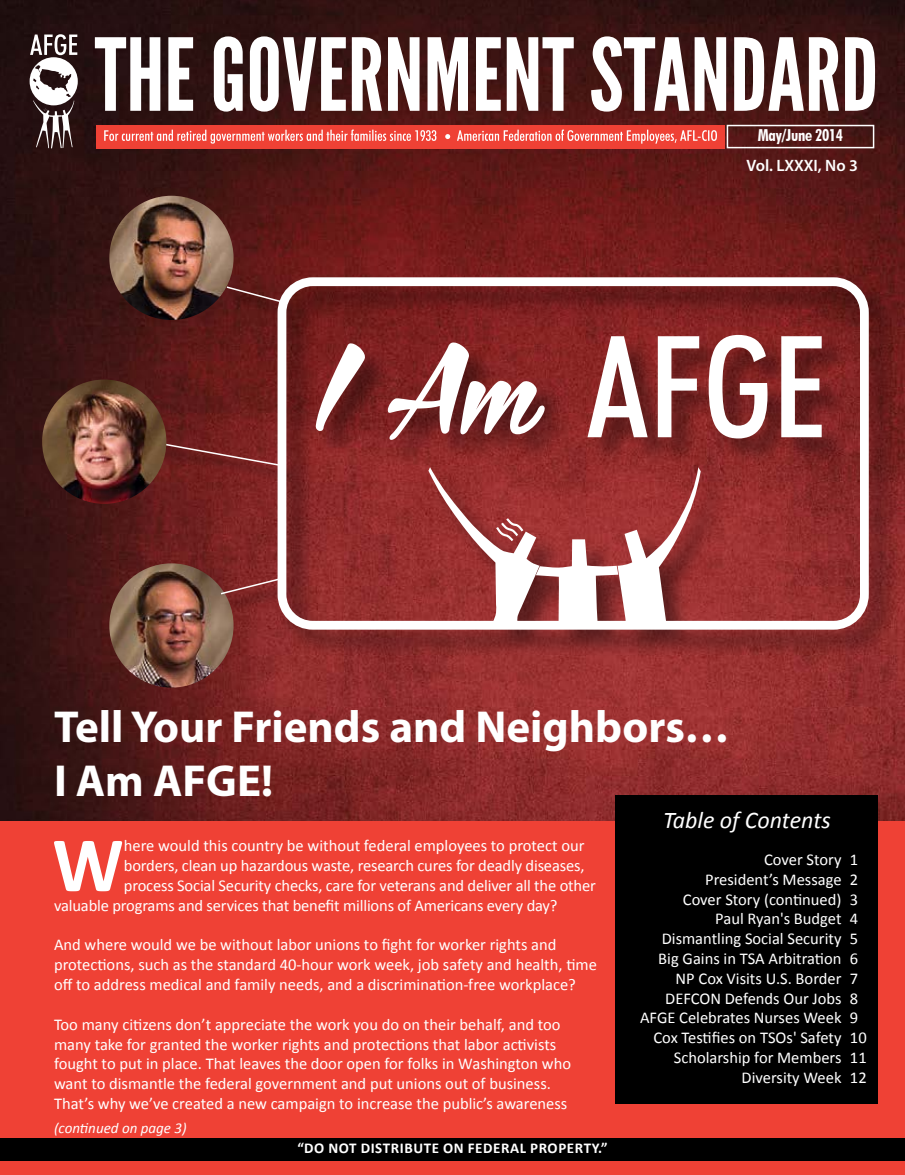
<style>
.page{position:relative;width:905px;height:1175px;background:#fff}
.page>*{position:absolute;margin:0;border:0;box-sizing:border-box;transform-origin:0 0}
.t1{font:700 78.9px "Calibri";color:#fff}
.t2{font:700 45px/54px "Myriad Pro";color:#fff}
.t3{font:italic 24px "Calibri";color:#fff}
.t4{font:16.5px/19.8px "Calibri";color:#fff}
.t5{font:600 16.5px "Myriad Pro";color:#fff}
.t6{font:700 condensed 16.5px "Futura BT";letter-spacing:-.02em;color:#fff}
.t7{font:700 15px "Calibri";letter-spacing:.04em;color:#fff}
.t8{font:italic 15px "Calibri";color:#fff}
</style>
<div class="page">
<img style="left:0;top:0;width:904px;height:822px">
<div style="left:0;top:822px;width:904px;height:352px;background:#ef4135"></div>
<div style="left:726px;top:125px;width:148px;height:23px;border:2px solid #fff"></div>
<div style="left:0;top:1137px;width:904px;height:23px;background:#000"></div>
<svg style="left:95px;top:36px;width:780px;height:76px"></svg>
<svg style="left:30px;top:34px;width:48px;height:114px"></svg>
<div style="left:97px;top:125px;width:628px;height:23px;background:#ef4135"></div>
<svg style="left:104px;top:129px;width:613px;height:15px"></svg>
<div style="left:616px;top:795px;width:262px;height:308px;background:#000"></div>
<img style="left:109px;top:196px;width:124px;height:124px;border-radius:62px">
<img style="left:109px;top:563px;width:124px;height:124px;border-radius:62px">
<div style="left:150px;top:289px;width:151px;height:323px;background:#000;opacity:.75"></div>
<svg style="left:225px;top:285px;width:51px;height:19px"></svg>
<svg style="left:219px;top:576px;width:57px;height:19px"></svg>
<svg style="left:161px;top:439px;width:115px;height:28px;background:#7a2b2a"></svg>
<div style="left:276px;top:277px;width:622px;height:382px;background:#000;opacity:.44"></div>
<svg style="left:277px;top:277px;width:591px;height:352px;background:#913d3d"></svg>
<svg style="left:315px;top:343px;width:50px;height:88px"></svg>
<svg style="left:388px;top:342px;width:157px;height:98px"></svg>
<svg style="left:587px;top:336px;width:60px;height:101px"></svg>
<svg style="left:657px;top:336px;width:42px;height:101px"></svg>
<svg style="left:708px;top:335px;width:59px;height:103px"></svg>
<svg style="left:781px;top:336px;width:40px;height:101px"></svg>
<svg style="left:428px;top:467px;width:272px;height:161px"></svg>
<img style="left:42px;top:379px;width:124px;height:125px;border-radius:62px">
<p class="t6" style="left:757px;top:125px;width:87px">May/June 2014</p>
<p class="t5" style="left:746px;top:154px;width:113px">Vol. LXXXI, No 3</p>
<h2 class="t2" style="left:54px;top:698px;width:677px">Tell Your Friends and Neighbors…<br>I Am AFGE!</h2>
<h1 class="t1" style="left:52px;top:814px;width:73px">W</h1>
<p class="t4" style="left:124px;top:836px;width:462px">here would this country be without federal employees to protect our</p>
<p class="t4" style="left:124px;top:856px;width:462px">borders, clean up hazardous waste, research cures for deadly diseases,</p>
<p class="t4" style="left:124px;top:875px;width:473px">process Social Security checks, care for veterans and deliver all the other</p>
<p class="t4" style="left:54px;top:895px;width:505px">valuable programs and services that benefit millions of Americans every day?</p>
<p class="t4" style="left:54px;top:935px;width:544px">And where would we be without labor unions to fight for worker rights and protections, such as the standard 40-hour work week, job safety and health, time off to address medical and family needs, and a discrimination-free workplace?</p>
<p class="t4" style="left:54px;top:1014px;width:518px">Too many citizens don’t appreciate the work you do on their behalf, and too many take for granted the worker rights and protections that labor activists fought to put in place. That leaves the door open for folks in Washington who want to dismantle the federal government and put unions out of business.<br>That’s why we’ve created a new campaign to increase the public’s awareness</p>
<p class="t7" style="left:297px;top:1138px;width:312px">“DO NOT DISTRIBUTE ON FEDERAL PROPERTY.”</p>
<p class="t8" style="left:54px;top:1117px;width:134px">(continued on page 3)</p>
<h3 class="t3" style="left:663px;top:803px;width:169px">Table of Contents</h3>
<p class="t4" style="left:640px;top:849px;width:203px;text-align:right">Cover Story<br>President’s Message<br>Cover Story (continued)<br>Paul Ryan's Budget<br>Dismantling Social Security<br>Big Gains in TSA Arbitration<br>NP Cox Visits U.S. Border<br>DEFCON Defends Our Jobs<br>AFGE Celebrates Nurses Week<br>Cox Testifies on TSOs' Safety<br>Scholarship for Members<br>Diversity Week</p>
<p class="t4" style="left:849px;top:849px;width:18px">1<br>2<br>3<br>4<br>5<br>6<br>7<br>8<br>9<br>10<br>11<br>12</p>
</div>
